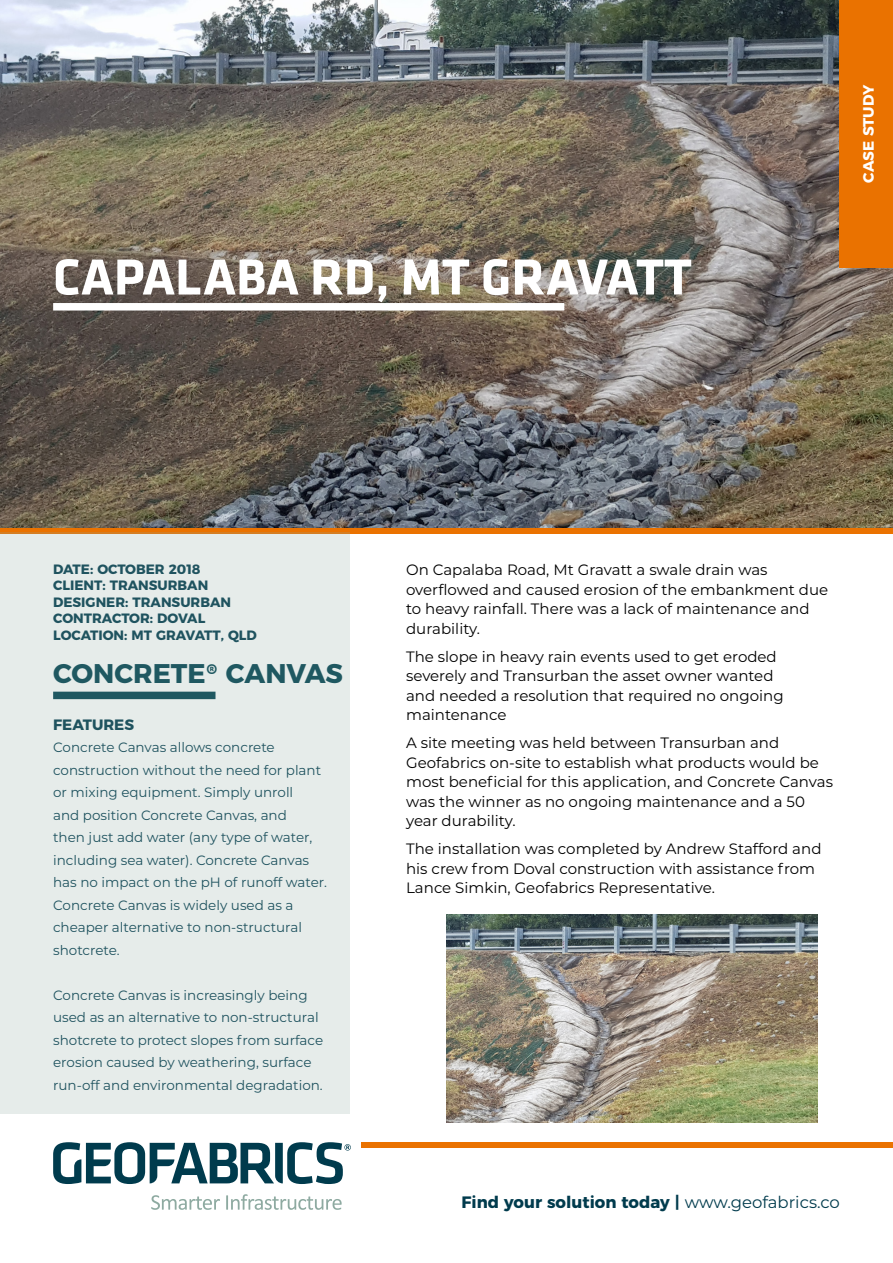
<style>
.page{position:relative;width:893px;height:1263px;background:#fff}
.page>*{position:absolute;margin:0;border:0;box-sizing:border-box;transform-origin:0 0}
.t1{font:700 52.5px "Klavika";color:#fff}
.t2{font:700 27px "Montserrat";color:#004250}
.t3{font:700 16.5px "Montserrat";color:#003b4d}
.t4{font:15px/19.5px "Montserrat";color:#000}
.t5{font:700 15px "Montserrat";color:#fff}
.t6{font:700 15px "Montserrat";color:#003b4d}
.t7{font:13.5px/22.5px "Montserrat";color:#003b4d}
.t8{font:700 13.5px/16.5px "Montserrat";color:#003b4d}
.s1{font-family:"Klavika"}
.s2{font-weight:400}
</style>
<div class="page">
<img style="left:0;top:0;width:893px;height:528px">
<div style="left:840px;top:0;width:53px;height:268px;background:#ea7200"></div>
<div style="left:0;top:528px;width:893px;height:6px;background:#ea7200"></div>
<div style="left:361px;top:1142px;width:532px;height:6px;background:#ea7200"></div>
<div style="left:53px;top:303px;width:511px;height:7px;background:#fff"></div>
<svg style="left:53px;top:1142px;width:298px;height:42px"></svg>
<svg style="left:151px;top:1195px;width:69px;height:15px"></svg>
<svg style="left:226px;top:1194px;width:116px;height:16px"></svg>
<div style="left:0;top:532px;width:350px;height:581px;background:#e6ecea"></div>
<img style="left:446px;top:914px;width:371px;height:209px">
<h1 class="t1" style="left:53px;top:249px;width:640px">CAPALABA RD, MT GRAVATT</h1>
<p class="t5" style="left:856px;top:183px;width:100px;rotate:-90deg">CASE STUDY</p>
<p class="t8" style="left:53px;top:560px;width:205px">DATE: OCTOBER 2018<br>CLIENT: TRANSURBAN<br>DESIGNER: TRANSURBAN<br>CONTRACTOR: DOVAL<br>LOCATION: MT GRAVATT, QLD</p>
<h2 class="t2" style="left:53px;top:651px;width:291px">CONCRETE<span class="s1">®</span> CANVAS</h2>
<p class="t6" style="left:53px;top:712px;width:82px">FEATURES</p>
<p class="t7" style="left:53px;top:736px;width:275px">Concrete Canvas allows concrete construction without the need for plant or mixing equipment. Simply unroll<br>and position Concrete Canvas, and<br>then just add water (any type of water, including sea water). Concrete Canvas has no impact on the pH of runoff water.<br>Concrete Canvas is widely used as a cheaper alternative to non-structural shotcrete.</p>
<p class="t7" style="left:53px;top:983px;width:272px">Concrete Canvas is increasingly being used as an alternative to non-structural shotcrete to protect slopes from surface erosion caused by weathering, surface run-off and environmental degradation.</p>
<p class="t4" style="left:406px;top:559px;width:424px">On Capalaba Road, Mt Gravatt a swale drain was overflowed and caused erosion of the embankment due to heavy rainfall. There was a lack of maintenance and durability.</p>
<p class="t4" style="left:406px;top:646px;width:379px">The slope in heavy rain events used to get eroded severely and Transurban the asset owner wanted and needed a resolution that required no ongoing maintenance</p>
<p class="t4" style="left:406px;top:732px;width:428px">A site meeting was held between Transurban and Geofabrics on-site to establish what products would be most beneficial for this application, and Concrete Canvas was the winner as no ongoing maintenance and a 50 year durability.</p>
<p class="t4" style="left:406px;top:838px;width:417px">The installation was completed by Andrew Stafford and his crew from Doval construction with assistance from<br>Lance Simkin, Geofabrics Representative.</p>
<p class="t3" style="left:462px;top:1189px;width:380px">Find your solution today | <span class="s2">www.geofabrics.co</span></p>
</div>
